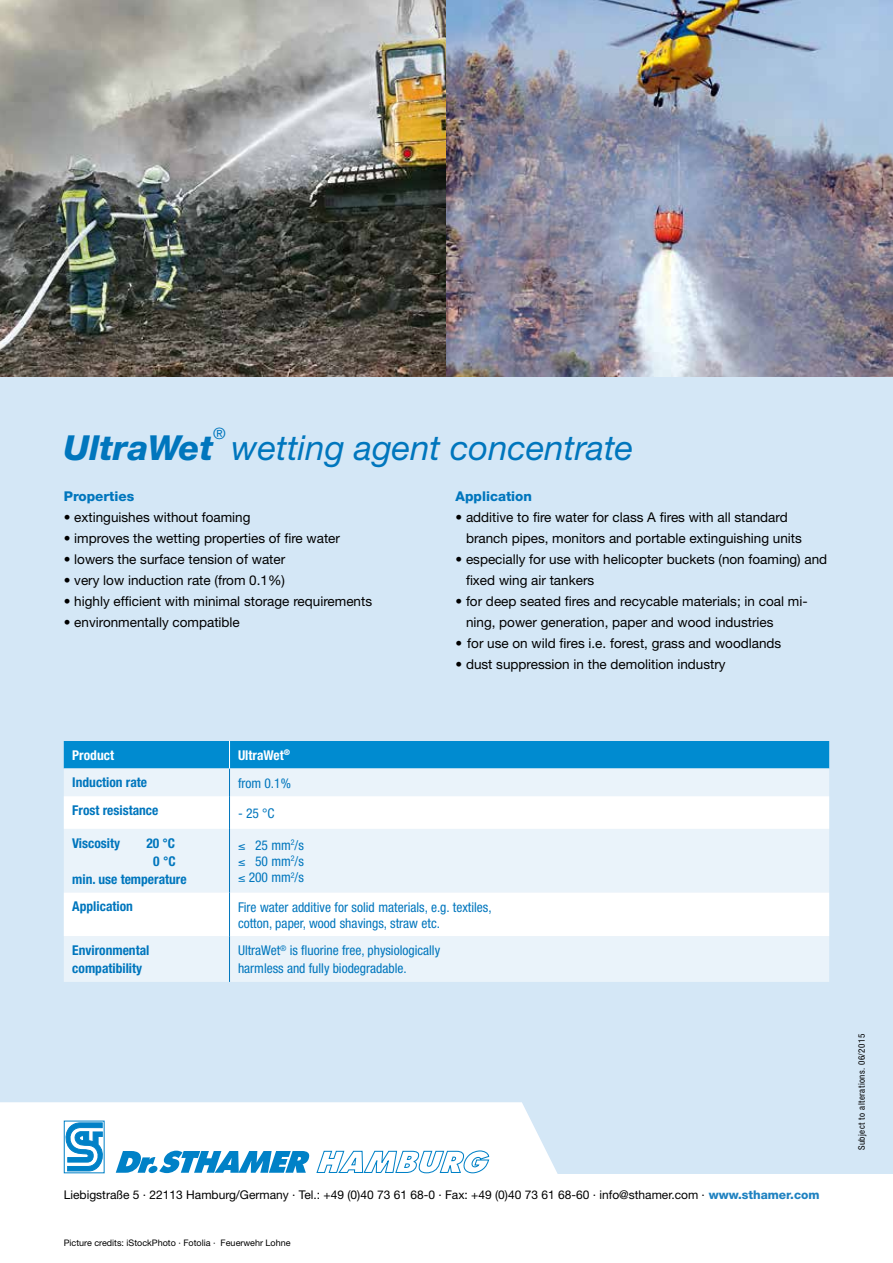
<style>
.page{position:relative;width:893px;height:1263px;background:#fff}
.page>*{position:absolute;margin:0;border:0;box-sizing:border-box;transform-origin:0 0}
.t1{font:italic 34.5px "Helvetica Neue";color:#0076bd}
.t2{font:italic 800 34.5px "Helvetica Neue";color:#0076bd}
.t3{font:italic 15.75px "Helvetica Neue";color:#0076bd}
.t4{font:13.5px/21px "Helvetica Neue";color:#000}
.t5{font:condensed 13.5px/16.2px "Helvetica Neue";color:#0076bd}
.t6{font:700 condensed 13.5px/18px "Helvetica Neue";color:#0076bd}
.t7{font:800 13.5px "Helvetica Neue";color:#0076bd}
.t8{font:700 condensed 13.5px "Helvetica Neue";color:#fff}
.t9{font:12px "Helvetica Neue";color:#000}
.t10{font:9px "Helvetica Neue";color:#000}
.t11{font:condensed 9px "Helvetica Neue";letter-spacing:.05em;color:#000}
.s1{font-weight:800;color:#1f82c1}
</style>
<div class="page">
<div style="left:0;top:220px;width:893px;height:953px;background:#d4e7f6"></div>
<svg style="left:0;top:1102px;width:558px;height:72px;background:#dceef7"></svg>
<img style="left:0;top:0;width:893px;height:376px">
<div style="left:64px;top:936px;width:765px;height:46px;background:#eaf3fa"></div>
<svg style="left:64px;top:796px;width:765px;height:140px;background:#f5f9fc"></svg>
<hr style="left:229px;top:796px;width:1px;height:33px;background:#0076bd">
<hr style="left:229px;top:829px;width:1px;height:63px;background:#0076bd">
<hr style="left:229px;top:892px;width:1px;height:44px;background:#0076bd">
<hr style="left:229px;top:936px;width:1px;height:46px;background:#0076bd">
<svg style="left:64px;top:741px;width:765px;height:55px;background:#76bfe5"></svg>
<p class="t3" style="left:213px;top:424px;width:14px">®</p>
<h1 class="t2" style="left:64px;top:427px;width:151px">UltraWet</h1>
<h1 class="t1" style="left:231px;top:427px;width:403px">wetting agent concentrate</h1>
<p class="t7" style="left:64px;top:488px;width:72px">Properties</p>
<p class="t4" style="left:64px;top:506px;width:188px">• extinguishes without foaming</p>
<p class="t4" style="left:64px;top:527px;width:278px">• improves the wetting properties of fire water</p>
<p class="t4" style="left:64px;top:548px;width:223px">• lowers the surface tension of water</p>
<p class="t4" style="left:64px;top:569px;width:223px">• very low induction rate (from 0.1%)</p>
<p class="t4" style="left:64px;top:590px;width:310px">• highly efficient with minimal storage requirements</p>
<p class="t4" style="left:64px;top:611px;width:178px">• environmentally compatible</p>
<p class="t8" style="left:72px;top:747px;width:43px">Product</p>
<p class="t8" style="left:238px;top:747px;width:54px">UltraWet<sup>®</sup></p>
<p class="t6" style="left:72px;top:773px;width:76px">Induction rate</p>
<p class="t5" style="left:238px;top:775px;width:54px">from 0.1%</p>
<p class="t6" style="left:72px;top:801px;width:88px">Frost resistance</p>
<p class="t5" style="left:238px;top:805px;width:38px">- 25 °C</p>
<p class="t6" style="left:72px;top:834px;width:49px">Viscosity</p>
<p class="t6" style="left:146px;top:834px;width:30px">20 °C</p>
<p class="t6" style="left:153px;top:852px;width:24px">0 °C</p>
<p class="t6" style="left:72px;top:870px;width:116px">min. use temperature</p>
<p class="t5" style="left:238px;top:837px;width:67px;text-align:justify">≤ 25 mm<sup>2</sup>/s ≤ 50 mm<sup>2</sup>/s ≤ 200 mm<sup>2</sup>/s</p>
<p class="t7" style="left:455px;top:488px;width:78px">Application</p>
<p class="t4" style="left:466px;top:506px;width:337px;text-indent:-11px">• additive to fire water for class A fires with all standard branch pipes, monitors and portable extinguishing units</p>
<p class="t4" style="left:466px;top:548px;width:363px;text-indent:-11px">• especially for use with helicopter buckets (non foaming) and fixed wing air tankers</p>
<p class="t4" style="left:466px;top:590px;width:343px;text-indent:-11px">• for deep seated fires and recycable materials; in coal mi&shy;ning, power generation, paper and wood industries</p>
<p class="t4" style="left:455px;top:633px;width:327px">• for use on wild fires i.e. forest, grass and woodlands</p>
<p class="t4" style="left:455px;top:654px;width:272px">• dust suppression in the demolition industry</p>
<p class="t6" style="left:72px;top:897px;width:62px">Application</p>
<p class="t5" style="left:238px;top:898px;width:255px">Fire water additive for solid materials, e.g. textiles, cotton, paper, wood shavings, straw etc.</p>
<p class="t6" style="left:72px;top:941px;width:79px">Environmental compatibility</p>
<p class="t5" style="left:238px;top:941px;width:204px;line-height:18px">UltraWet<sup>®</sup> is fluorine free, physiologically harmless and fully biodegradable.</p>
<p class="t9" style="left:64px;top:1188px;width:757px">Liebigstraße 5 · 22113 Hamburg/Germany · Tel.: +49 (0)40 73 61 68-0 · Fax: +49 (0)40 73 61 68-60 · info@sthamer.com · <span class="s1">www.sthamer.com</span></p>
<p class="t10" style="left:64px;top:1237px;width:228px">Picture credits: iStockPhoto · Fotolia · Feuerwehr Lohne</p>
<p class="t11" style="left:856px;top:1150px;width:118px;rotate:-90deg">Subject to alterations. 06/2015</p>
</div>
